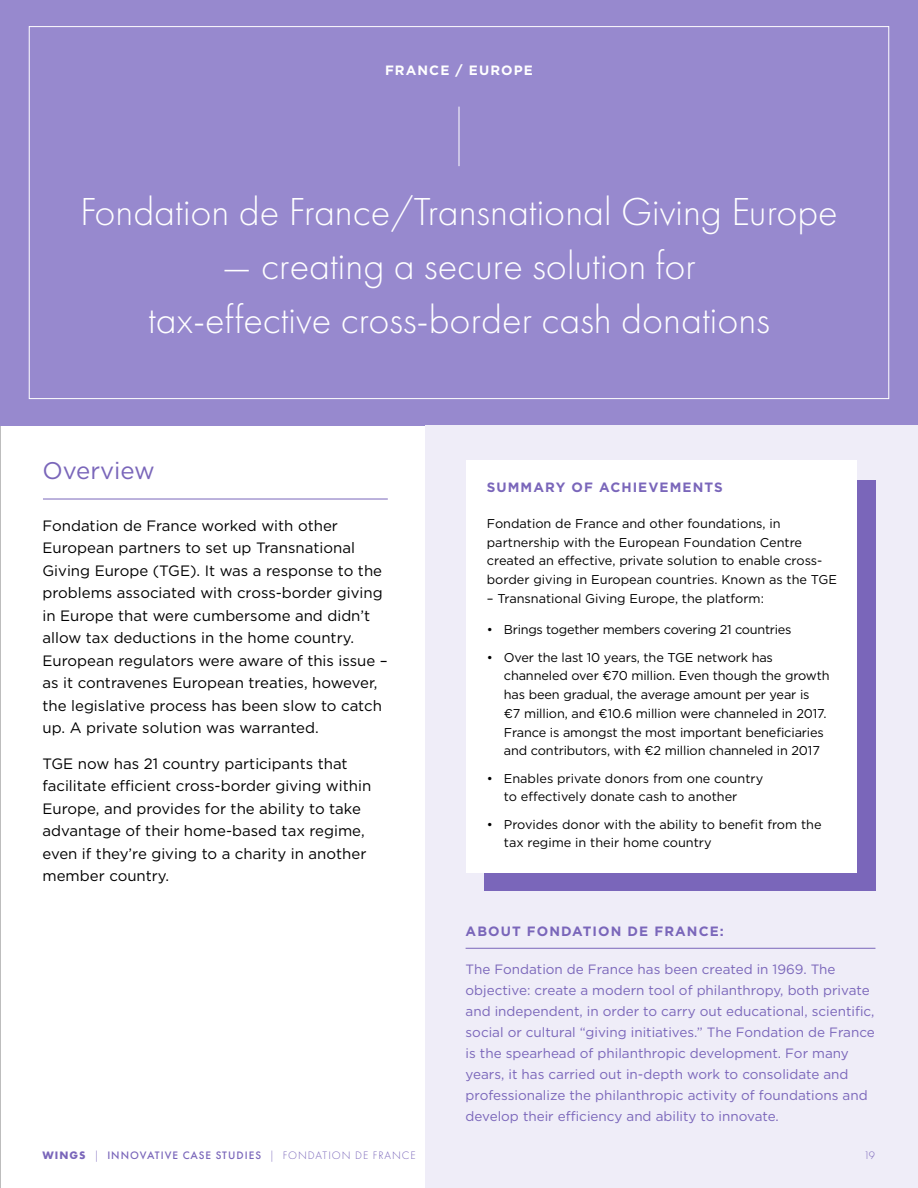
<style>
.page{position:relative;width:918px;height:1188px;background:#fff}
.page>*{position:absolute;margin:0;border:0;box-sizing:border-box;transform-origin:0 0}
.t1{font:300 40.5px/54px "Futura PT";color:#fff;text-align:center}
.t2{font:24px "Gotham";color:#7a66ba}
.t3{font:15px/22.5px "Gotham";color:#000}
.t4{font:13.5px/21px "Gotham";color:#7a66ba}
.t5{font:700 13.5px "Gotham";letter-spacing:.08em;color:#7a66ba}
.t6{font:700 13.5px "Gotham";letter-spacing:.08em;color:#fff}
.t7{font:12.75px/18.8px "Gotham";letter-spacing:-.01em;color:#000}
.t8{font:500 11.25px "Futura PT";letter-spacing:.09em;color:#7a66ba}
.t9{font:300 11.25px "Futura PT";color:#7a66ba}
.s1{font-weight:700}
.s2{font-weight:300}
</style>
<div class="page">
<hr style="left:0;top:0;width:1px;height:1188px;background:#000">
<div style="left:0;top:0;width:918px;height:425px;background:#9789ce"></div>
<div style="left:425px;top:425px;width:493px;height:763px;background:#efedf8"></div>
<hr style="left:43px;top:499px;width:345px;height:1px;background:#7a66ba">
<hr style="left:466px;top:948px;width:409px;height:1px;background:#7a66ba">
<div style="left:484px;top:480px;width:391px;height:411px;background:#7a66ba"></div>
<div style="left:466px;top:460px;width:390px;height:413px;background:#fff"></div>
<hr style="left:459px;top:107px;width:1px;height:59px;background:#fff">
<p class="t6" style="left:385px;top:61px;width:149px">FRANCE / EUROPE</p>
<h1 class="t1" style="left:80px;top:185px;width:759px">Fondation de France/Transnational Giving Europe</h1>
<h1 class="t1" style="left:148px;top:239px;width:623px">— creating a secure solution for tax-effective cross-border cash donations</h1>
<h2 class="t2" style="left:43px;top:455px;width:114px">Overview</h2>
<p class="t3" style="left:43px;top:514px;width:347px">Fondation de France worked with other European partners to set up Transnational Giving Europe (TGE). It was a response to the problems associated with cross-border giving in Europe that were cumbersome and didn’t allow tax deductions in the home country.<br>European regulators were aware of this issue – as it contravenes European treaties, however, the legislative process has been slow to catch up. A private solution was warranted.</p>
<p class="t3" style="left:43px;top:752px;width:330px">TGE now has 21 country participants that facilitate efficient cross-border giving within Europe, and provides for the ability to take advantage of their home-based tax regime, even if they’re giving to a charity in another member country.</p>
<p class="t5" style="left:487px;top:478px;width:237px">SUMMARY OF ACHIEVEMENTS</p>
<p class="t7" style="left:487px;top:514px;width:352px">Fondation de France and other foundations, in partnership with the European Foundation Centre created an effective, private solution to enable cross&shy;border giving in European countries. Known as the TGE</p>
<p class="t7" style="left:487px;top:589px;width:279px">– Transnational Giving Europe, the platform:</p>
<p class="t7" style="left:487px;top:620px;width:306px">• Brings together members covering 21 countries</p>
<p class="t7" style="left:504px;top:647px;width:327px;text-indent:-17px">• Over the last 10 years, the TGE network has channeled over €70 million. Even though the growth has been gradual, the average amount per year is<br>€7 million, and €10.6 million were channeled in 2017.<br>France is amongst the most important beneficiaries and contributors, with €2 million channeled in 2017</p>
<p class="t7" style="left:504px;top:769px;width:261px;text-indent:-17px">• Enables private donors from one country to effectively donate cash to another</p>
<p class="t7" style="left:504px;top:815px;width:319px;text-indent:-17px">• Provides donor with the ability to benefit from the tax regime in their home country</p>
<p class="t5" style="left:466px;top:923px;width:260px">ABOUT FONDATION DE FRANCE:</p>
<p class="t4" style="left:466px;top:959px;width:411px">The Fondation de France has been created in 1969. The objective: create a modern tool of philanthropy, both private and independent, in order to carry out educational, scientific, social or cultural “giving initiatives.” The Fondation de France is the spearhead of philanthropic development. For many years, it has carried out in-depth work to consolidate and professionalize the philanthropic activity of foundations and develop their efficiency and ability to innovate.</p>
<p class="t8" style="left:43px;top:1149px;width:375px"><span class="s1">WINGS</span> <span class="s2">|</span> INNOVATIVE CASE STUDIES <span class="s2">| FONDATION DE FRANCE</span></p>
<p class="t9" style="left:864px;top:1149px;width:13px">19</p>
</div>
